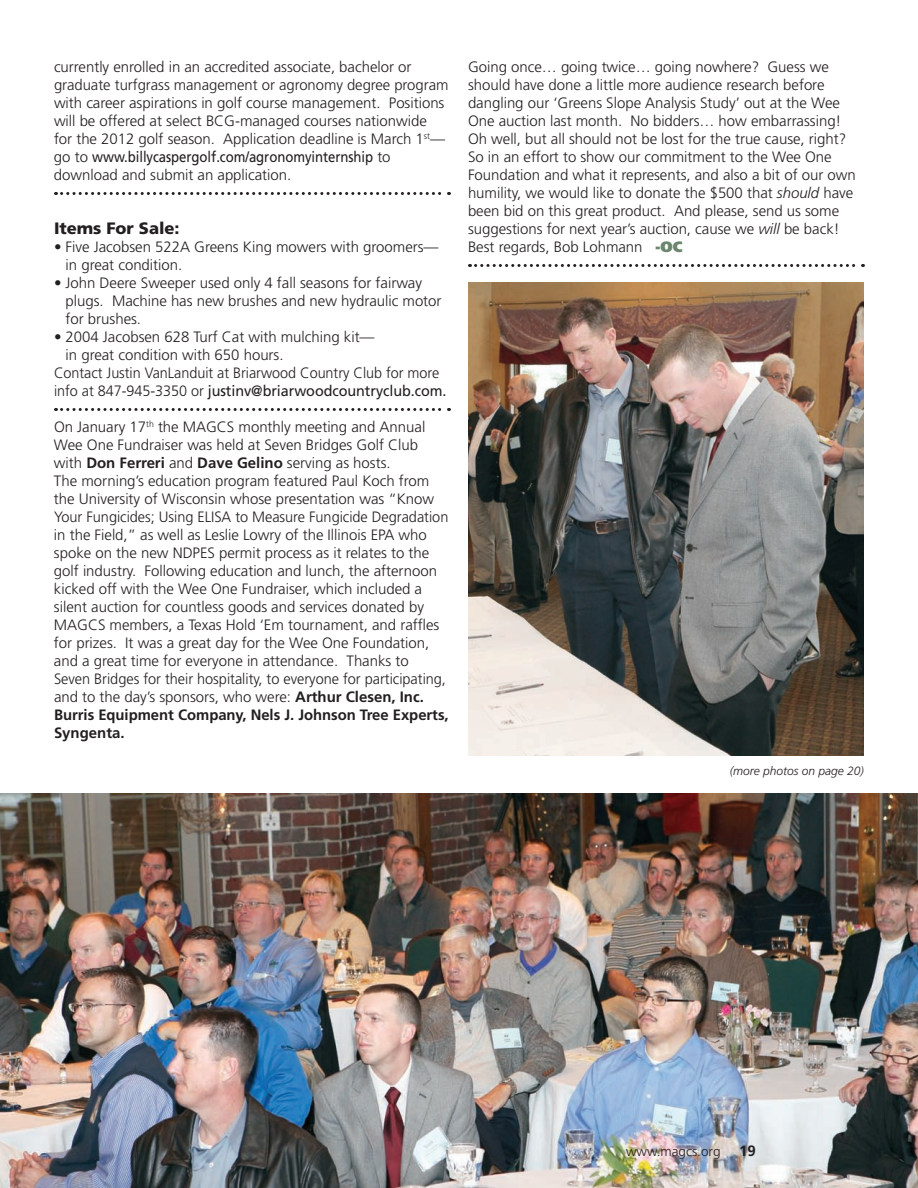
<style>
.page{position:relative;width:918px;height:1188px;background:#fff}
.page>*{position:absolute;margin:0;border:0;box-sizing:border-box;transform-origin:0 0}
.t1{font:900 16.5px "Frutiger";color:#231f20}
.t2{font:300 15px/18px "Frutiger";color:#231f20}
.t3{font:15px "Frutiger";letter-spacing:-.005em;color:#231f20;scale:.96 1}
.t4{font:300 15px "Frutiger";color:#231f20;scale:.96 1}
.t5{font:700 15px "Frutiger";color:#231f20}
.t6{font:300 13.5px "Frutiger";color:#231f20}
.t7{font:italic 300 12px "Frutiger";color:#231f20}
.s1{font-weight:400}
.s2{font-weight:300}
.s3{font-weight:700}
.s4{font-style:italic}
.s5{font-weight:900;color:#6c866e}
</style>
<div class="page">
<img style="left:0;top:793px;width:918px;height:395px">
<svg style="left:56px;top:192px;width:393px;height:3px"></svg>
<svg style="left:56px;top:408px;width:393px;height:3px"></svg>
<svg style="left:470px;top:264px;width:393px;height:3px"></svg>
<img style="left:468px;top:283px;width:396px;height:473px">
<p class="t2" style="left:54px;top:58px;width:396px">currently enrolled in an accredited associate, bachelor or graduate turfgrass management or agronomy degree program with career aspirations in golf course management. Positions will be offered at select BCG-managed courses nationwide for the 2012 golf season. Application deadline is March 1<sup>st</sup>— go to <span class="s1">www.billycaspergolf.com/agronomyinternship</span> to download and submit an application.</p>
<p class="t1" style="left:54px;top:218px;width:127px">Items For Sale:</p>
<p class="t2" style="left:66px;top:238px;width:374px;text-indent:-12px">• Five Jacobsen 522A Greens King mowers with groomers— in great condition.</p>
<p class="t2" style="left:66px;top:274px;width:377px;text-indent:-12px">• John Deere Sweeper used only 4 fall seasons for fairway plugs. Machine has new brushes and new hydraulic motor for brushes.</p>
<p class="t2" style="left:54px;top:328px;width:322px">• 2004 Jacobsen 628 Turf Cat with mulching kit—</p>
<p class="t2" style="left:66px;top:346px;width:219px">in great condition with 650 hours.</p>
<p class="t4" style="left:54px;top:364px;width:403px">Contact Justin VanLanduit at Briarwood Country Club for more</p>
<p class="t3" style="left:54px;top:382px;width:410px"><span class="s2">info at 847-945-3350 or</span> justinv@briarwoodcountryclub.com.</p>
<p class="t2" style="left:54px;top:418px;width:396px">On January 17<sup>th</sup> the MAGCS monthly meeting and Annual Wee One Fundraiser was held at Seven Bridges Golf Club with <span class="s3">Don Ferreri</span> and <span class="s3">Dave Gelino</span> serving as hosts.<br>The morning’s education program featured Paul Koch from the University of Wisconsin whose presentation was “Know Your Fungicides; Using ELISA to Measure Fungicide Degradation in the Field,” as well as Leslie Lowry of the Illinois EPA who spoke on the new NDPES permit process as it relates to the golf industry. Following education and lunch, the afternoon kicked off with the Wee One Fundraiser, which included a silent auction for countless goods and services donated by MAGCS members, a Texas Hold ‘Em tournament, and raffles for prizes. It was a great day for the Wee One Foundation, and a great time for everyone in attendance. Thanks to Seven Bridges for their hospitality, to everyone for participating, and to the day’s sponsors, who were: <span class="s3">Arthur Clesen, Inc.<br>Burris Equipment Company, Nels J. Johnson Tree Experts, Syngenta.</span></p>
<p class="t2" style="left:468px;top:58px;width:389px">Going once… going twice… going nowhere? Guess we should have done a little more audience research before dangling our ‘Greens Slope Analysis Study’ out at the Wee One auction last month. No bidders… how embarrassing!<br>Oh well, but all should not be lost for the true cause, right?<br>So in an effort to show our commitment to the Wee One Foundation and what it represents, and also a bit of our own humility, we would like to donate the $500 that <span class="s4">should</span> have been bid on this great product. And please, send us some suggestions for next year’s auction, cause we <span class="s4">will</span> be back!<br>Best regards, Bob Lohmann <span class="s5">-OC</span></p>
<p class="t7" style="left:730px;top:764px;width:136px">(more photos on page 20)</p>
<p class="t6" style="left:626px;top:1144px;width:96px">www.magcs.org</p>
<p class="t5" style="left:739px;top:1142px;width:18px">19</p>
</div>
